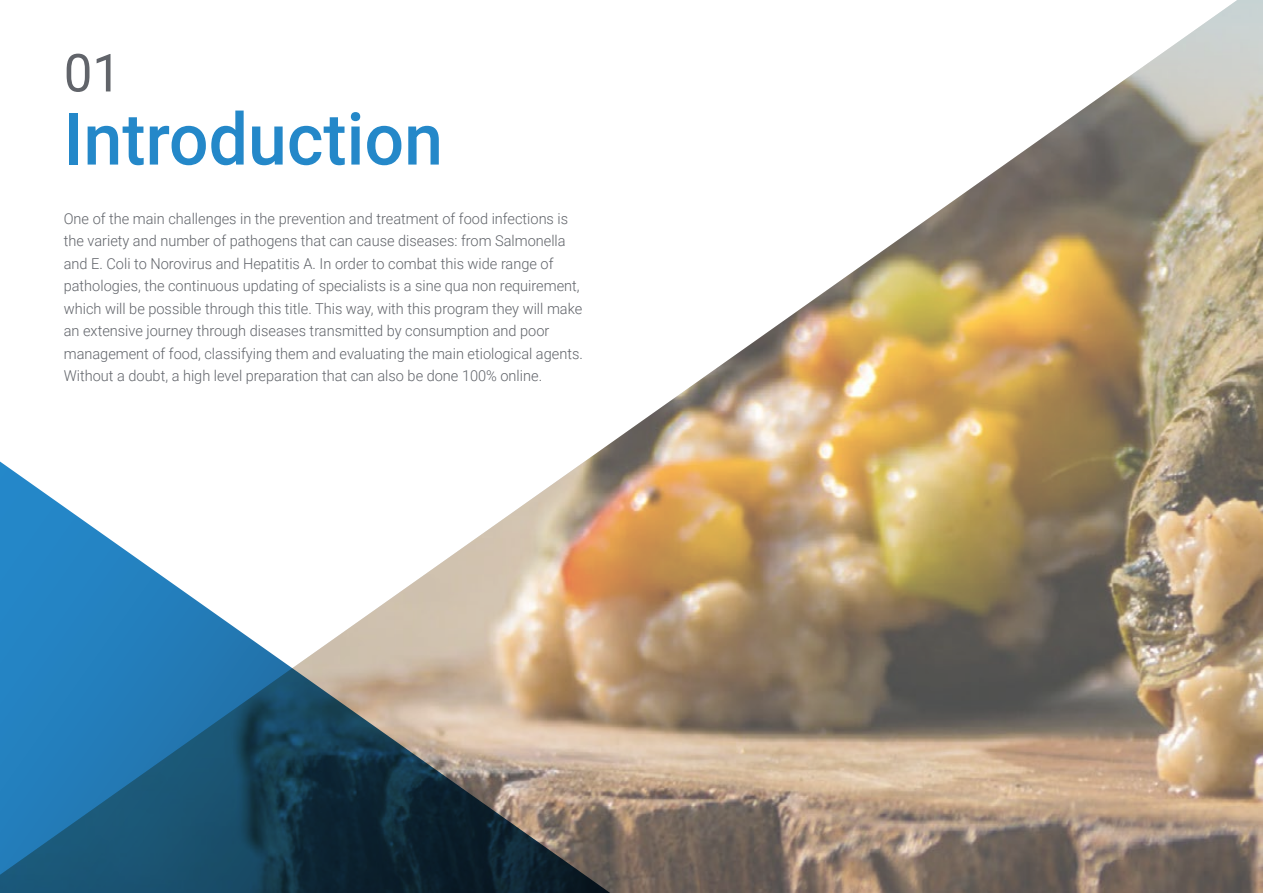
<style>
.page{position:relative;width:1263px;height:893px;background:#fff}
.page>*{position:absolute;margin:0;border:0;box-sizing:border-box;transform-origin:0 0}
.t1{font:500 72px "Roboto";color:#2488c9}
.t2{font:52.5px "Roboto";color:#61646a}
.t3{font:300 15px/22.5px "Roboto";color:#61646a}
</style>
<div class="page">
<img style="left:606px;top:0;width:657px;height:893px">
<svg style="left:0;top:446px;width:640px;height:447px"></svg>
<h2 class="t2" style="left:64px;top:36px;width:59px">01</h2>
<h1 class="t1" style="left:64px;top:89px;width:381px">Introduction</h1>
<p class="t3" style="left:64px;top:207px;width:521px">One of the main challenges in the prevention and treatment of food infections is the variety and number of pathogens that can cause diseases: from Salmonella and E. Coli to Norovirus and Hepatitis A. In order to combat this wide range of pathologies, the continuous updating of specialists is a sine qua non requirement, which will be possible through this title. This way, with this program they will make an extensive journey through diseases transmitted by consumption and poor management of food, classifying them and evaluating the main etiological agents.<br>Without a doubt, a high level preparation that can also be done 100% online.</p>
</div>
